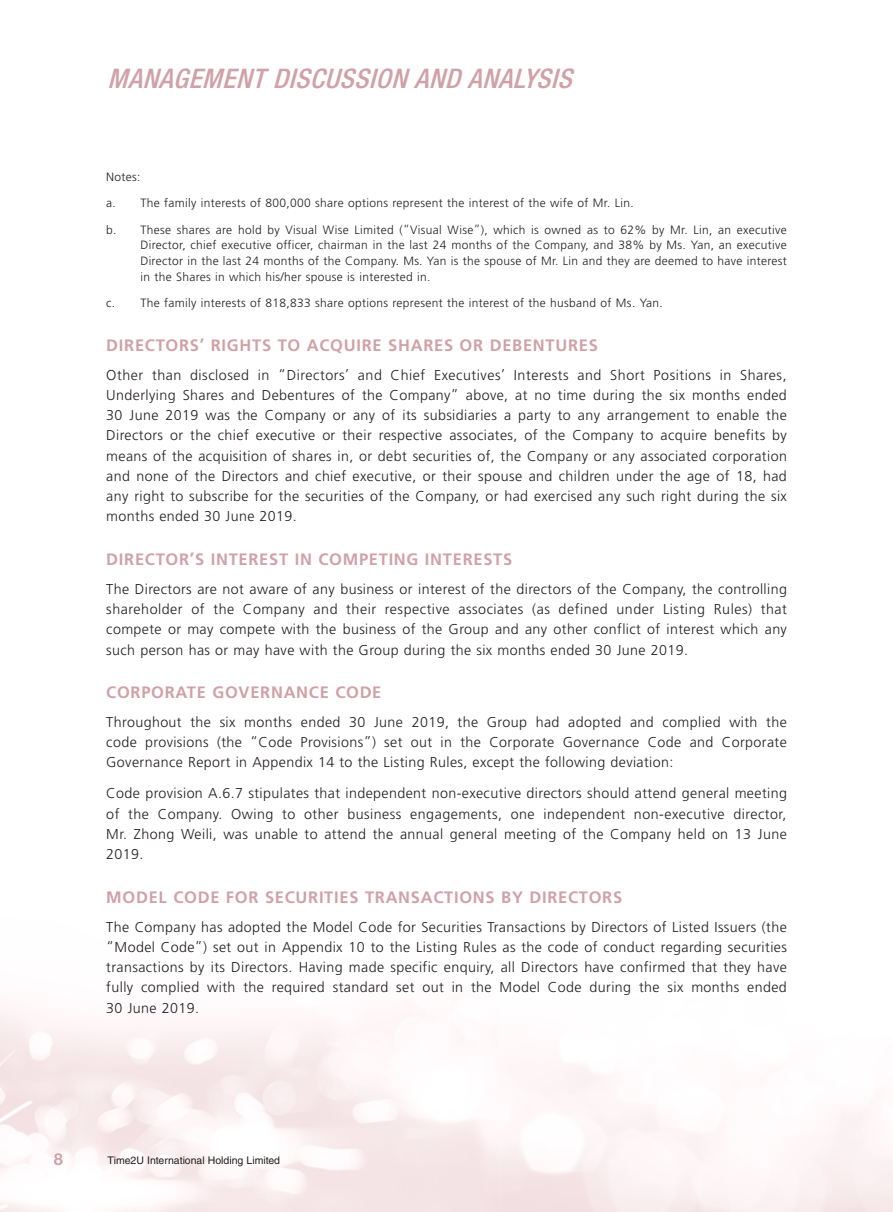
<style>
.page{position:relative;width:893px;height:1212px;background:#fff}
.page>*{position:absolute;margin:0;border:0;box-sizing:border-box;transform-origin:0 0}
.t1{font:italic 500 condensed 27px "Helvetica Neue LT Std";color:#d0a1a6}
.t2{font:700 16.5px "Frutiger LT Std";letter-spacing:.045em;color:#d0a1a6}
.t3{font:700 16.5px "Helvetica Neue LT Std";color:#d0a1a6}
.t4{font:300 14.25px/20.2px "Frutiger LT Std";letter-spacing:.03em;color:#231f20;text-align:justify}
.t5{font:300 12px/26.4px "Frutiger LT Std";letter-spacing:.03em;color:#231f20}
.t6{font:10.5px "Helvetica LT Std";color:#231f20}
</style>
<div class="page">
<h1 class="t1" style="left:108px;top:62px;width:474px">MANAGEMENTDISCUSSION AND ANALYSIS</h1>
<p class="t5" style="left:106px;top:164px;width:682px">Notes:<br>a. The family interests of 800,000 share options represent the interest of the wife of Mr. Lin.<br>b. These shares are hold by Visual Wise Limited (“Visual Wise”), which is owned as to 62% by Mr. Lin, an executive</p>
<p class="t5" style="left:140px;top:237px;width:648px;line-height:15.8px;text-align:justify">Director, chief executive officer, chairman in the last 24 months of the Company, and 38% by Ms. Yan, an executive Director in the last 24 months of the Company. Ms. Yan is the spouse of Mr. Lin and they are deemed to have interest in the Shares in which his/her spouse is interested in.</p>
<p class="t5" style="left:106px;top:290px;width:558px">c. The family interests of 818,833 share options represent the interest of the husband of Ms. Yan.</p>
<p class="t2" style="left:106px;top:335px;width:493px">DIRECTORS’ RIGHTS TO ACQUIRE SHARES OR DEBENTURES</p>
<p class="t4" style="left:106px;top:365px;width:682px">Other than disclosed in “Directors’ and Chief Executives’ Interests and Short Positions in Shares, Underlying Shares and Debentures of the Company” above, at no time during the six months ended 30 June 2019 was the Company or any of its subsidiaries a party to any arrangement to enable the Directors or the chief executive or their respective associates, of the Company to acquire benefits by means of the acquisition of shares in, or debt securities of, the Company or any associated corporation and none of the Directors and chief executive, or their spouse and children under the age of 18, had any right to subscribe for the securities of the Company, or had exercised any such right during the six months ended 30 June 2019.</p>
<p class="t2" style="left:106px;top:550px;width:407px">DIRECTOR’S INTEREST IN COMPETING INTERESTS</p>
<p class="t4" style="left:106px;top:579px;width:682px">The Directors are not aware of any business or interest of the directors of the Company, the controlling shareholder of the Company and their respective associates (as defined under Listing Rules) that compete or may compete with the business of the Group and any other conflict of interest which any such person has or may have with the Group during the six months ended 30 June 2019.</p>
<p class="t2" style="left:106px;top:683px;width:277px">CORPORATE GOVERNANCE CODE</p>
<p class="t4" style="left:106px;top:712px;width:682px">Throughout the six months ended 30 June 2019, the Group had adopted and complied with the code provisions (the “Code Provisions”) set out in the Corporate Governance Code and Corporate Governance Report in Appendix 14 to the Listing Rules, except the following deviation:</p>
<p class="t4" style="left:106px;top:783px;width:682px">Code provision A.6.7 stipulates that independent non-executive directors should attend general meeting of the Company. Owing to other business engagements, one independent non-executive director, Mr. Zhong Weili, was unable to attend the annual general meeting of the Company held on 13 June 2019.</p>
<p class="t2" style="left:106px;top:887px;width:517px">MODEL CODE FOR SECURITIES TRANSACTIONS BY DIRECTORS</p>
<p class="t4" style="left:106px;top:917px;width:682px">The Company has adopted the Model Code for Securities Transactions by Directors of Listed Issuers (the “Model Code”) set out in Appendix 10 to the Listing Rules as the code of conduct regarding securities transactions by its Directors. Having made specific enquiry, all Directors have confirmed that they have fully complied with the required standard set out in the Model Code during the six months ended 30 June 2019.</p>
<p class="t3" style="left:54px;top:1149px;width:11px">8</p>
<p class="t6" style="left:108px;top:1154px;width:174px">Time2U International Holding Limited</p>
</div>
